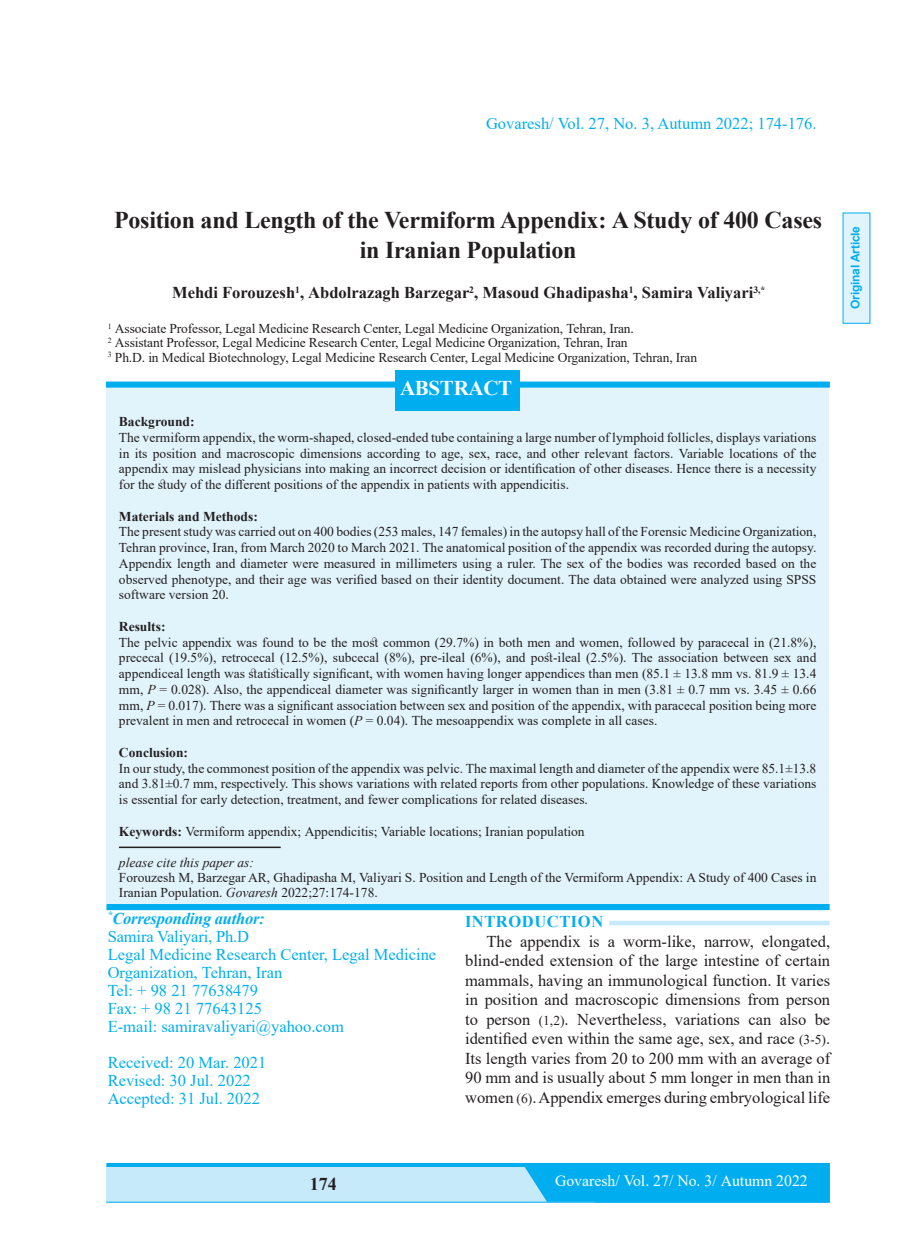
<style>
.page{position:relative;width:915px;height:1255px;background:#fff}
.page>*{position:absolute;margin:0;border:0;box-sizing:border-box;transform-origin:0 0}
.t1{font:700 24px "Times New Roman";letter-spacing:-.01em;color:#231f20}
.Main{font:700 21px "Times New Roman";letter-spacing:-.015em;color:#fff}
.t2{font:700 18px "Times New Roman";color:#231f20}
.t3{font:16.5px "Times New Roman";color:#231f20}
.Comment_Text{font:16.5px/18px "Times New Roman";color:#00aeef}
.t4{font:700 16.5px "Times New Roman";color:#231f20}
.Main-2{font:italic 700 16.5px "Times New Roman";letter-spacing:-.015em;color:#00aeef}
.t5{font:700 16.5px "Times New Roman";letter-spacing:.035em;color:#00aeef}
.t6{font:15.75px "Times New Roman";color:#fff}
.Main-3{font:13.5px/15.8px "Times New Roman";color:#231f20;text-align:justify}
.Main-4{font:700 13.5px "Times New Roman";color:#231f20}
.Main-5{font:italic 13.5px "Times New Roman";color:#231f20}
.Main-6{font:700 12px "Arial";letter-spacing:-.015em;color:#00aeef}
.t7{font:700 9.6px "Times New Roman";color:#231f20}
.Main-7{font:italic 700 9.6px "Times New Roman";color:#00aeef}
.Main-8{font:7.8px "Times New Roman";color:#231f20}
.s1{font-style:italic}
.s2{font-weight:700}
.s3{font-size:13.5px}
.s4{font-size:16.5px}
</style>
<div class="page">
<div style="left:106px;top:1162px;width:723px;height:5px;background:#00aeef"></div>
<div style="left:106px;top:1167px;width:723px;height:35px;background:#c6eafa"></div>
<hr style="left:106px;top:1201px;width:723px;height:1px;background:#00aeef">
<div style="left:523px;top:1167px;width:306px;height:35px;background:#00aeef"></div>
<div style="left:842px;top:213px;width:28px;height:110px;background:#e1f4fc"></div>
<div style="left:609px;top:920px;width:220px;height:5px;background:#c6eafa"></div>
<div style="left:106px;top:381px;width:722px;height:529px;background:#e1f4fc"></div>
<div style="left:106px;top:904px;width:723px;height:6px;background:#00aeef"></div>
<div style="left:106px;top:381px;width:723px;height:6px;background:#00aeef"></div>
<hr style="left:119px;top:846px;width:161px;height:2px;background:#231f20">
<div style="left:395px;top:370px;width:125px;height:41px;background:#00aeef"></div>
<p class="Comment_Text" style="left:486px;top:114px;width:332px">Govaresh/ Vol. 27, No. 3, Autumn 2022; 174-176.</p>
<p class="t1" style="left:114px;top:203px;width:709px">Position and Length of the Vermiform Appendix A: Study of 400 Cases</p>
<p class="t1" style="left:359px;top:233px;width:218px">in Iranian Population</p>
<p class="t7" style="left:469px;top:282px;width:6px">2</p>
<p class="t7" style="left:628px;top:282px;width:6px">1</p>
<p class="t7" style="left:753px;top:282px;width:14px">3,*</p>
<p class="t7" style="left:295px;top:282px;width:6px">1</p>
<p class="t4" style="left:172px;top:280px;width:582px">Mehdi Forouzesh , Abdolrazagh Barzegar , Masoud Ghadipasha , Samira Valiyari</p>
<p class="Main-8" style="left:108px;top:320px;width:5px">1</p>
<p class="Main-3" style="left:115px;top:320px;width:520px">Associate Professor, Legal Medicine Research Center, Legal Medicine Organization, Tehran, Iran.</p>
<p class="Main-8" style="left:108px;top:334px;width:5px">2</p>
<p class="Main-8" style="left:108px;top:349px;width:5px">3</p>
<p class="Main-3" style="left:115px;top:334px;width:514px">Assistant Professor, Legal Medicine Research Center, Legal Medicine Organization, Tehran, Iran</p>
<p class="Main-3" style="left:115px;top:349px;width:583px">Ph D. in. Medical Biotechnology, Legal Medicine Research Center, Legal Medicine Organization, Tehran, Iran</p>
<p class="Main" style="left:400px;top:372px;width:114px">ABSTRACT</p>
<p class="Main-4" style="left:119px;top:412px;width:77px">Background:</p>
<p class="Main-3" style="left:119px;top:429px;width:698px">The vermiform appendix, the worm-shaped, closed-ended tube containing a large number of lymphoid follicles, displays variations in its position and macroscopic dimensions according to age, sex, race, and other relevant factors. Variable locations of the appendix may mislead physicians into making an incorrect decision or identification of other diseases. Hence there is a necessity for the study of the different positions of the appendix in patients with appendicitis.</p>
<p class="Main-4" style="left:119px;top:506px;width:140px">Materials and Methods:</p>
<p class="Main-3" style="left:119px;top:523px;width:698px">The present study was carried out on 400 bodies (253 males, 147 females) in the autopsy hall of the Forensic Medicine Organization, Tehran province, Iran, from March 2020 to March 2021. The anatomical position of the appendix was recorded during the autopsy.<br>Appendix length and diameter were measured in millimeters using a ruler. The sex of the bodies was recorded based on the observed phenotype, and their age was verified based on their identity document. The data obtained were analyzed using SPSS software version 20.</p>
<p class="Main-4" style="left:119px;top:616px;width:48px">Results:</p>
<p class="Main-3" style="left:119px;top:633px;width:698px">The pelvic appendix was found to be the most common (29.7%) in both men and women, followed by paracecal in )21.8% ,( prececal (19.5% ,) retrocecal (12.5% ,) subcecal (8% ,) pre-ileal (6% ,) and post-ileal (2.5% .) The association between sex and appendiceal length was statistically significant, with women having longer appendices than men (85.1 ± 13.8 mm vs. 81.9 ± 13.4 mm <span class="s1">P</span>, = 0.028 .) Also, the appendiceal diameter was significantly larger in women than in men (3.81 ± 0.7 mm vs. 3.45 ± 0.66 mm <span class="s1">P</span>, = 0.017 .) There was a significant association between sex and position of the appendix, with paracecal position being more prevalent in men and retrocecal in women <span class="s1">P</span>( = 0.04 .) The mesoappendix was complete in all cases.</p>
<p class="Main-4" style="left:119px;top:742px;width:71px">Conclusion:</p>
<p class="Main-3" style="left:119px;top:759px;width:698px">In our study, the commonest position of the appendix was pelvic. The maximal length and diameter of the appendix were 85.1±13.8 and 3.81±0.7 mm, respectively. This shows variations with related reports from other populations. Knowledge of these variations is essential for early detection, treatment, and fewer complications for related diseases.</p>
<p class="Main-3" style="left:119px;top:822px;width:467px"><span class="s2">Keywords:</span> Vermiform appendix; Appendicitis; Variable locations; Iranian population</p>
<p class="Main-5" style="left:119px;top:853px;width:136px">please cite this paper as:</p>
<p class="Main-3" style="left:119px;top:869px;width:698px;line-height:15px">Forouzesh M, Barzegar AR, Ghadipasha M, Valiyari .S Position and Length of the Vermiform Appendix A: Study of 400 Cases in<br>Iranian Population. <span class="s1">Govaresh</span> 2022;27:174-178.</p>
<p class="Main-7" style="left:108px;top:908px;width:6px">*</p>
<p class="Main-2" style="left:112px;top:906px;width:154px">Corresponding author:</p>
<p class="Comment_Text" style="left:108px;top:926px;width:143px">Samira Valiyari, Ph D.</p>
<p class="Comment_Text" style="left:108px;top:944px;width:330px">Legal Medicine Research Center, Legal Medicine<br>Organization, Tehran, Iran</p>
<p class="Comment_Text" style="left:108px;top:980px;width:152px">Tel +: 98 21 77638479</p>
<p class="Comment_Text" style="left:108px;top:998px;width:156px">Fax +: 98 21 77643125</p>
<p class="Comment_Text" style="left:108px;top:1016px;width:238px">E-mail: samiravaliyari@yahoo.com</p>
<p class="Comment_Text" style="left:108px;top:1052px;width:160px">Received: 20 Mar. 2021</p>
<p class="Comment_Text" style="left:108px;top:1070px;width:145px">Revised: 30 Jul. 2022</p>
<p class="Comment_Text" style="left:108px;top:1088px;width:154px">Accepted: 31 Jul. 2022</p>
<p class="t5" style="left:465px;top:909px;width:140px">INTRODUCTION</p>
<p class="t3" style="left:486px;top:929px;width:27px">The</p>
<p class="t3" style="left:465px;top:948px;width:366px">blind-ended extension of the large intestine of certain</p>
<p class="t3" style="left:465px;top:968px;width:366px">mammals, having an immunological function. It varies</p>
<p class="t3" style="left:465px;top:987px;width:366px">in position and macroscopic dimensions from person</p>
<p class="t3" style="left:814px;top:1007px;width:17px">be</p>
<p class="t3" style="left:520px;top:929px;width:62px">appendix</p>
<p class="t3" style="left:588px;top:929px;width:13px">is</p>
<p class="t3" style="left:623px;top:929px;width:74px">worm-like,</p>
<p class="t3" style="left:761px;top:929px;width:70px">elongated,</p>
<p class="t3" style="left:607px;top:929px;width:9px">a</p>
<p class="t3" style="left:703px;top:929px;width:51px">narrow,</p>
<p class="t3" style="left:577px;top:1007px;width:91px">Nevertheless,</p>
<p class="t3" style="left:674px;top:1007px;width:67px">variations</p>
<p class="t3" style="left:779px;top:1007px;width:28px">also</p>
<p class="t3" style="left:465px;top:1007px;width:14px">to</p>
<p class="Main-3" style="left:538px;top:1011px;width:23px">(1,2</p>
<p class="t3" style="left:560px;top:1007px;width:10px">.<span class="s3">)</span></p>
<p class="t3" style="left:486px;top:1007px;width:45px">person</p>
<p class="t3" style="left:748px;top:1007px;width:24px">can</p>
<p class="t3" style="left:465px;top:1026px;width:331px">identified even within the same age, sex, and race</p>
<p class="t3" style="left:465px;top:1046px;width:366px">Its length varies from 20 to 200 mm with an average of</p>
<p class="t3" style="left:465px;top:1065px;width:366px">90 mm and is usually about 5 mm longer in men than in</p>
<p class="t3" style="left:538px;top:1085px;width:293px">Appendix emerges during embryological life</p>
<p class="Main-3" style="left:798px;top:1031px;width:24px">)3-5</p>
<p class="t3" style="left:821px;top:1026px;width:10px">.<span class="s3">(</span></p>
<p class="Main-3" style="left:516px;top:1089px;width:21px"><span class="s4">.</span>)6(</p>
<p class="t3" style="left:465px;top:1085px;width:50px">women</p>
<p class="Main-6" style="left:846px;top:309px;width:84px;rotate:-90deg">Original Article</p>
<p class="t2" style="left:310px;top:1171px;width:28px">174</p>
<p class="t6" style="left:555px;top:1169px;width:254px">Govaresh/ Vol. 27/ No. 3/ Autumn 2022</p>
</div>
